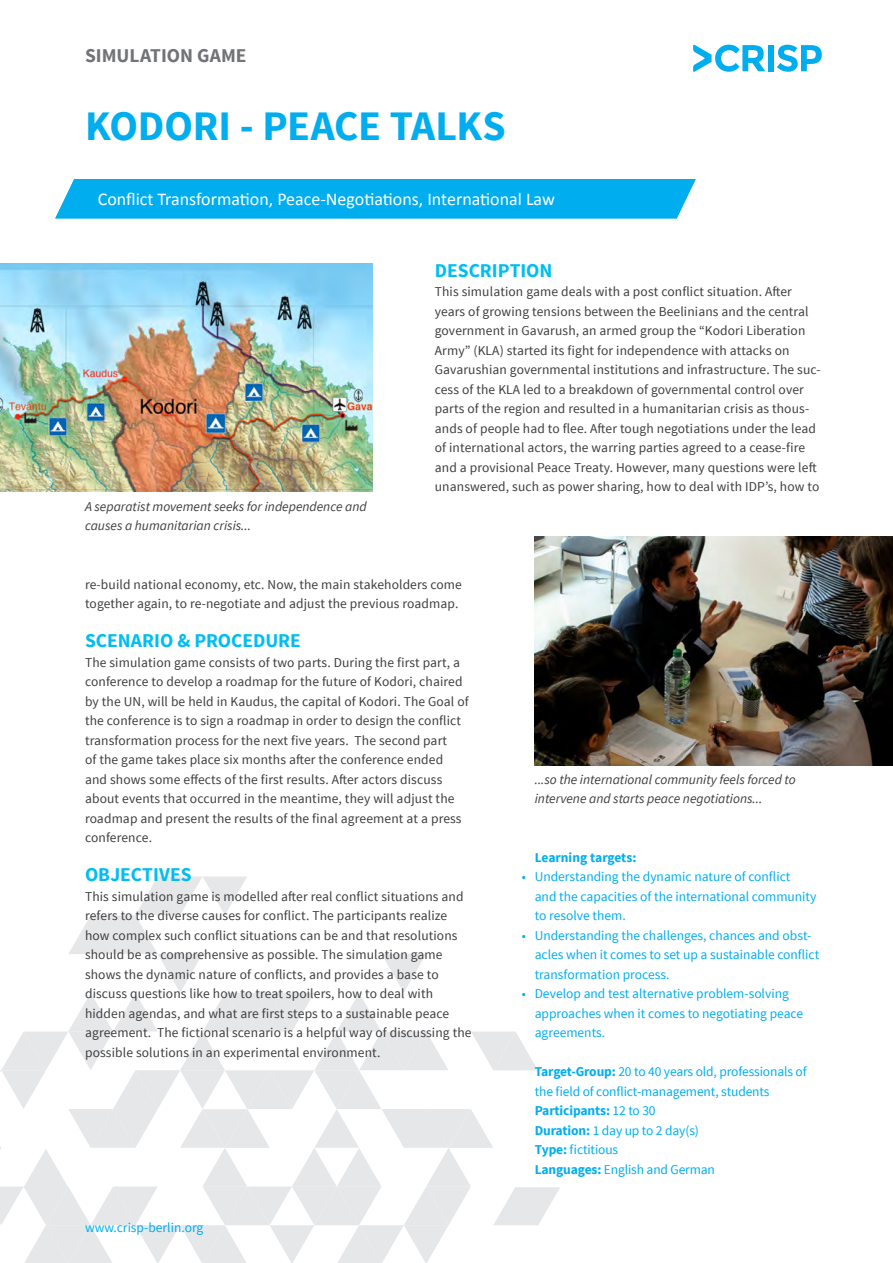
<style>
.page{position:relative;width:893px;height:1263px;background:#fff}
.page>*{position:absolute;margin:0;border:0;box-sizing:border-box;transform-origin:0 0}
.t1{font:700 42px "Source Sans Pro";letter-spacing:-.005em;color:#00aeef}
.t2{font:600 22.5px "Source Sans Pro";color:#fff}
.t3{font:700 19.5px "Source Sans Pro";color:#01bdf2}
.head_h3{font:700 19.5px "Source Sans Pro";color:#727376}
.t4{font:18px "Calibri";color:#fff}
.copy{font:13.5px/19.5px "Source Sans Pro";letter-spacing:.01em;color:#3e3e3f}
.copy_blue{font:13.5px/19.5px "Source Sans Pro";color:#00aeef}
.copy-2{font:italic 13.5px/19.5px "Source Sans Pro";color:#3e3e3f}
.copy_blue-2{font:700 13.5px "Source Sans Pro";letter-spacing:-.01em;color:#00aeef}
.head_blue{font:700 13.5px "Source Sans Pro";color:#00aeef}
.s1{font-weight:700}
.s2{font-weight:400}
</style>
<div class="page">
<svg style="left:0;top:876px;width:560px;height:387px"></svg>
<div style="left:768px;top:45px;width:6px;height:26px;background:#00aeef"></div>
<svg style="left:777px;top:45px;width:45px;height:27px"></svg>
<svg style="left:693px;top:44px;width:72px;height:28px"></svg>
<img style="left:535px;top:537px;width:358px;height:229px">
<img style="left:0;top:264px;width:372px;height:227px">
<div style="left:55px;top:179px;width:641px;height:39px;background:#00aeef"></div>
<p class="head_h3" style="left:85px;top:43px;width:163px">SIMULATION GAME</p>
<p class="t1" style="left:85px;top:99px;width:422px">KODORI - PEACE TALKS</p>
<h2 class="t2" style="left:85px;top:184px;width:81px">Themen</h2>
<p class="t4" style="left:98px;top:188px;width:459px">Conflict Transformation, Peace-Negotiations, International Law</p>
<p class="copy-2" style="left:85px;top:496px;width:283px">A separatist movement seeks for independence and causes a humanitarian crisis...</p>
<p class="t3" style="left:435px;top:258px;width:119px">DESCRIPTION</p>
<p class="copy" style="left:435px;top:282px;width:387px">This simulation game deals with a post conflict situation. After years of growing tensions between the Beelinians and the central government in Gavarush, an armed group the “Kodori Liberation Army” (KLA) started its fight for independence with attacks on Gavarushian governmental institutions and infrastructure. The suc&shy;cess of the KLA led to a breakdown of governmental control over parts of the region and resulted in a humanitarian crisis as thous&shy;ands of people had to flee. After tough negotiations under the lead of international actors, the warring parties agreed to a cease-fire and a provisional Peace Treaty. However, many questions were left unanswered, such as power sharing, how to deal with IDP’s, how to</p>
<p class="copy" style="left:85px;top:574px;width:378px">re-build national economy, etc. Now, the main stakeholders come together again, to re-negotiate and adjust the previous roadmap.</p>
<p class="t3" style="left:85px;top:628px;width:217px">SCENARIO &amp; PROCEDURE</p>
<p class="copy" style="left:85px;top:653px;width:385px">The simulation game consists of two parts. During the first part, a conference to develop a roadmap for the future of Kodori, chaired by the UN, will be held in Kaudus, the capital of Kodori. The Goal of the conference is to sign a roadmap in order to design the conflict transformation process for the next five years. The second part<br>of the game takes place six months after the conference ended<br>and shows some effects of the first results. After actors discuss about events that occurred in the meantime, they will adjust the roadmap and present the results of the final agreement at a press conference.</p>
<p class="t3" style="left:85px;top:862px;width:108px">OBJECTIVES</p>
<p class="copy" style="left:85px;top:887px;width:388px">This simulation game is modelled after real conflict situations and refers to the diverse causes for conflict. The participants realize how complex such conflict situations can be and that resolutions should be as comprehensive as possible. The simulation game shows the dynamic nature of conflicts, and provides a base to discuss questions like how to treat spoilers, how to deal with hidden agendas, and what are first steps to a sustainable peace agreement. The fictional scenario is a helpful way of discussing the possible solutions in an experimental environment.</p>
<p class="copy_blue" style="left:85px;top:1218px;width:120px">www.crisp-berlin.org</p>
<p class="copy-2" style="left:535px;top:769px;width:262px">...so the international community feels forced to intervene and starts peace negotiations...</p>
<p class="head_blue" style="left:535px;top:848px;width:103px">Learning targets:</p>
<p class="copy_blue" style="left:535px;top:867px;width:283px;text-indent:-13px">• Understanding the dynamic nature of conflict<br>and the capacities of the international community to resolve them.</p>
<p class="copy_blue" style="left:535px;top:926px;width:286px;text-indent:-13px">• Understanding the challenges, chances and obst&shy;acles when it comes to set up a sustainable conflict transformation process.</p>
<p class="copy_blue" style="left:535px;top:984px;width:270px;text-indent:-13px">• Develop and test alternative problem-solving approaches when it comes to negotiating peace agreements.</p>
<p class="copy_blue" style="left:535px;top:1062px;width:273px"><span class="s1">Target-Group:</span> 20 to 40 years old, professionals of the field of conflict-management, students</p>
<p class="copy_blue-2" style="left:535px;top:1102px;width:122px">Participants: <span class="s2">12 to 30</span></p>
<p class="copy_blue" style="left:535px;top:1121px;width:166px"><span class="s1">Duration:</span> 1 day up to 2 day(s)</p>
<p class="copy_blue" style="left:535px;top:1140px;width:85px"><span class="s1">Type:</span> fictitious</p>
<p class="copy_blue" style="left:535px;top:1159px;width:182px"><span class="s1">Languages:</span> English and German</p>
</div>
